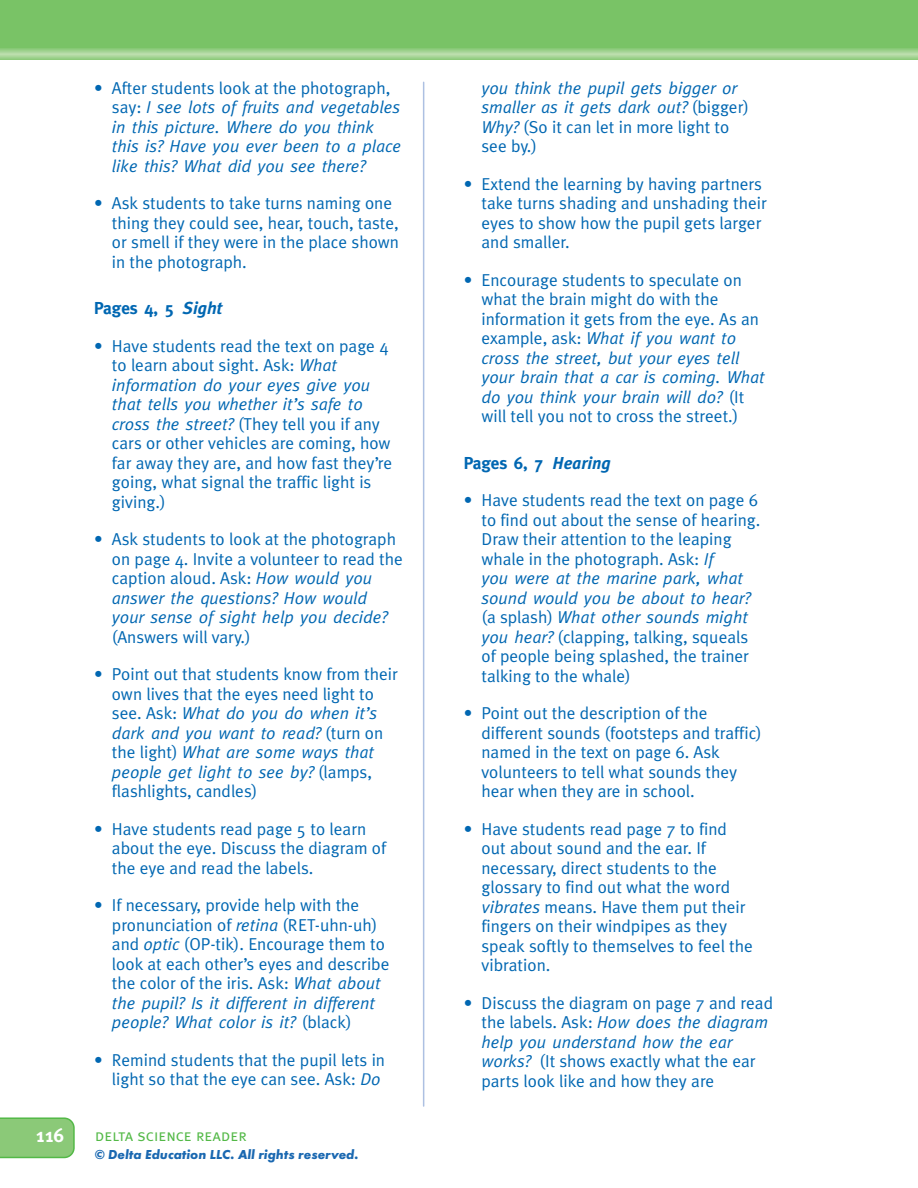
<style>
.page{position:relative;width:918px;height:1188px;background:#fff}
.page>*{position:absolute;margin:0;border:0;box-sizing:border-box;transform-origin:0 0}
.t1{font:700 19.5px "Meta";color:#fff}
.t2{font:17.25px/19.5px "Meta Plus Normal";color:#0067b2}
.t3{font:italic 17.25px/19.5px "Meta";color:#0067b2}
.t4{font:700 17.25px "Meta";color:#0067b2}
.t5{font:16.5px "Meta Plus Normal Caps";color:#53b947}
.t6{font:italic 700 13.5px "Futura T";color:#1a68b1}
.s1{font-family:"Meta Plus Normal";font-style:normal}
.s2{font-family:"Meta Plus";font-style:italic}
.s3{font-family:"Meta";font-style:italic}
</style>
<div class="page">
<div style="left:0;top:0;width:918px;height:58px;background:#79c366"></div>
<div style="left:0;top:49px;width:918px;height:10px;background:#90cc80"></div>
<div style="left:0;top:50px;width:918px;height:8px;background:#9bd08a"></div>
<div style="left:0;top:51px;width:918px;height:6px;background:#a3d394"></div>
<hr style="left:0;top:52px;width:918px;height:4px;background:#add79e">
<hr style="left:0;top:53px;width:918px;height:2px;background:#b8dca9">
<hr style="left:0;top:54px;width:918px;height:1px;background:#bcdead">
<svg style="left:0;top:1117px;width:75px;height:41px;background:#89c978"></svg>
<hr style="left:423px;top:82px;width:1px;height:1024px;background:#adc0e2">
<p class="t2" style="left:94px;top:80px;width:298px">• After students look at the photograph,</p>
<p class="t3" style="left:112px;top:99px;width:291px"><span class="s1">say:</span> I see lots of fruits and vegetables in this picture. Where do you think this is? Have you ever been to a place like this? What did you see there?</p>
<p class="t2" style="left:112px;top:195px;width:288px;text-indent:-18px">• Ask students to take turns naming one thing they could see, hear, touch, taste, or smell if they were in the place shown in the photograph.</p>
<p class="t4" style="left:94px;top:302px;width:130px">Pages 4, 5 <span class="s2">Sight</span></p>
<p class="t2" style="left:112px;top:338px;width:278px;text-indent:-18px">• Have students read the text on page 4 to learn about sight. Ask: <span class="s3">What</span></p>
<p class="t3" style="left:112px;top:377px;width:260px">information do your eyes give you that tells you whether it’s safe to</p>
<p class="t2" style="left:112px;top:416px;width:282px"><span class="s3">cross the street?</span> (They tell you if any cars or other vehicles are coming, how far away they are, and how fast they’re going, what signal the traffic light is giving.)</p>
<p class="t2" style="left:112px;top:531px;width:292px;text-indent:-18px">• Ask students to look at the photograph on page 4. Invite a volunteer to read the caption aloud. Ask: <span class="s3">How would you</span></p>
<p class="t3" style="left:112px;top:590px;width:277px">answer the questions? How would your sense of sight help you decide?</p>
<p class="t2" style="left:112px;top:629px;width:140px">(Answers will vary.)</p>
<p class="t2" style="left:94px;top:666px;width:305px;text-align:center">• Point out that students know from their own lives that the eyes need light to</p>
<p class="t3" style="left:112px;top:705px;width:273px"><span class="s1">see. Ask:</span> What do you do when it’s dark and you want to read? <span class="s1">(turn on the light)</span> What are some ways that people get light to see by? <span class="s1">(lamps,</span></p>
<p class="t2" style="left:112px;top:783px;width:147px">flashlights, candles)</p>
<p class="t2" style="left:112px;top:821px;width:276px;text-indent:-18px">• Have students read page 5 to learn about the eye. Discuss the diagram of the eye and read the labels.</p>
<p class="t2" style="left:112px;top:897px;width:279px;text-indent:-18px">• If necessary, provide help with the pronunciation of <span class="s3">retina</span> (RET-uhn-uh) and <span class="s3">optic</span> (OP-tik). Encourage them to look at each other’s eyes and describe the color of the iris. Ask: <span class="s3">What about</span></p>
<p class="t3" style="left:112px;top:995px;width:265px">the pupil? Is it different in different people? What color is it? <span class="s1">(black)</span></p>
<p class="t2" style="left:94px;top:1052px;width:293px;text-align:right">• Remind students that the pupil lets in light so that the eye can see. Ask: <span class="s3">Do</span></p>
<p class="t1" style="left:36px;top:1128px;width:29px">116</p>
<p class="t5" style="left:95px;top:1125px;width:153px">delta science reader</p>
<p class="t6" style="left:95px;top:1149px;width:265px">© Delta Education LLC. All rights reserved.</p>
<p class="t3" style="left:481px;top:80px;width:269px">you think the pupil gets bigger or smaller as it gets dark out? <span class="s1">(bigger)</span></p>
<p class="t2" style="left:481px;top:119px;width:249px"><span class="s3">Why?</span> (So it can let in more light to see by.)</p>
<p class="t2" style="left:481px;top:176px;width:287px;text-indent:-18px">• Extend the learning by having partners take turns shading and unshading their eyes to show how the pupil gets larger and smaller.</p>
<p class="t2" style="left:481px;top:272px;width:279px;text-indent:-18px">• Encourage students to speculate on what the brain might do with the information it gets from the eye. As an</p>
<p class="t3" style="left:481px;top:330px;width:285px"><span class="s1">example, ask:</span> What if you want to cross the street, but your eyes tell your brain that a car is coming. What do you think your brain will do? <span class="s1">(It</span></p>
<p class="t2" style="left:481px;top:408px;width:258px">will tell you not to cross the street.)</p>
<p class="t4" style="left:464px;top:456px;width:149px">Pages 6, 7 <span class="s2">Hearing</span></p>
<p class="t2" style="left:481px;top:492px;width:280px;text-indent:-18px">• Have students read the text on page 6 to find out about the sense of hearing.<br>Draw their attention to the leaping whale in the photograph. Ask: <span class="s3">If</span></p>
<p class="t3" style="left:481px;top:570px;width:271px">you were at the marine park, what sound would you be about to hear? <span class="s1">(a splash)</span> What other sounds might</p>
<p class="t2" style="left:481px;top:629px;width:269px;text-align:justify"><span class="s3">you hear?</span> (clapping, talking, squeals of people being splashed, the trainer talking to the whale)</p>
<p class="t2" style="left:481px;top:705px;width:282px;text-indent:-18px">• Point out the description of the different sounds (footsteps and traffic) named in the text on page 6. Ask volunteers to tell what sounds they hear when they are in school.</p>
<p class="t2" style="left:481px;top:821px;width:273px;text-indent:-18px">• Have students read page 7 to find out about sound and the ear. If necessary, direct students to the glossary to find out what the word <span class="s3">vibrates</span> means. Have them put their fingers on their windpipes as they speak softly to themselves to feel the vibration.</p>
<p class="t2" style="left:464px;top:995px;width:311px">• Discuss the diagram on page 7 and read</p>
<p class="t3" style="left:481px;top:1014px;width:288px"><span class="s1">the labels. Ask:</span> How does the diagram help you understand how the ear</p>
<p class="t2" style="left:481px;top:1053px;width:276px"><span class="s3">works?</span> (It shows exactly what the ear parts look like and how they are</p>
</div>
